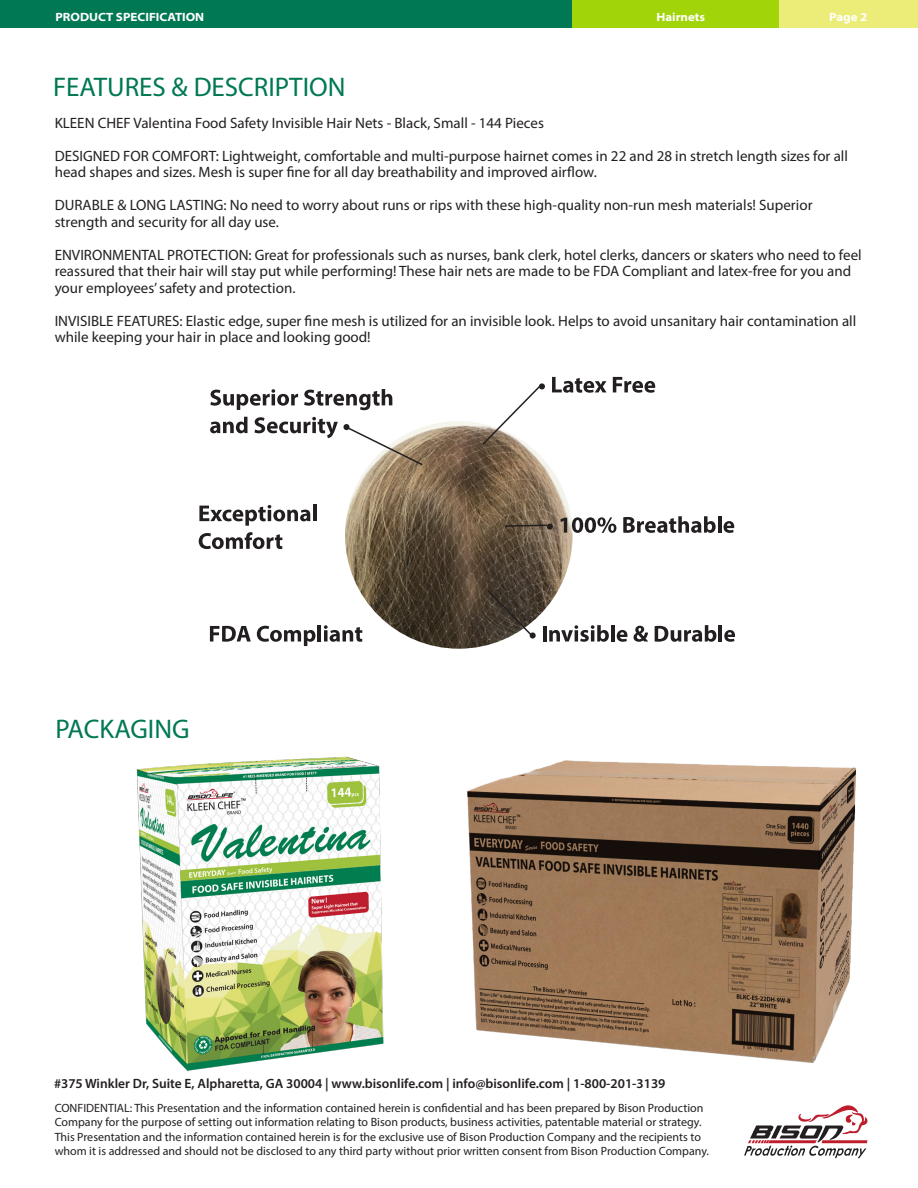
<style>
.page{position:relative;width:918px;height:1188px;background:#fff}
.page>*{position:absolute;margin:0;border:0;box-sizing:border-box;transform-origin:0 0}
.t1{font:27px "Myriad Pro";color:#007854}
.t2{font:15px/16.5px "Myriad Pro";color:#231f20}
.t3{font:600 13.5px "Myriad Pro";color:#231f20}
.t4{font:12px/14.4px "Myriad Pro";color:#231f20}
.t5{font:700 semi-expanded 12px "Myriad Pro";color:#fff}
</style>
<div class="page">
<div style="left:764px;top:0;width:154px;height:28px;background:#ecec79"></div>
<div style="left:502px;top:0;width:277px;height:28px;background:#a2d40a"></div>
<div style="left:0;top:0;width:572px;height:28px;background:#007854"></div>
<svg style="left:744px;top:1105px;width:124px;height:53px"></svg>
<img style="left:345px;top:421px;width:228px;height:228px;border-radius:114px">
<svg style="left:552px;top:377px;width:55px;height:16px"></svg>
<svg style="left:613px;top:377px;width:42px;height:16px"></svg>
<svg style="left:548px;top:524px;width:5px;height:6px"></svg>
<svg style="left:560px;top:517px;width:56px;height:16px"></svg>
<svg style="left:623px;top:516px;width:93px;height:17px"></svg>
<hr style="left:718px;top:516px;width:3px;height:17px;background:#231f20">
<svg style="left:724px;top:521px;width:10px;height:12px"></svg>
<svg style="left:199px;top:505px;width:111px;height:21px"></svg>
<hr style="left:313px;top:505px;width:4px;height:16px;background:#231f20">
<svg style="left:199px;top:532px;width:83px;height:17px"></svg>
<svg style="left:210px;top:626px;width:41px;height:16px"></svg>
<svg style="left:257px;top:626px;width:58px;height:20px"></svg>
<hr style="left:318px;top:625px;width:3px;height:17px;background:#231f20">
<svg style="left:324px;top:625px;width:38px;height:17px"></svg>
<svg style="left:210px;top:389px;width:88px;height:21px"></svg>
<svg style="left:304px;top:389px;width:38px;height:17px"></svg>
<svg style="left:210px;top:417px;width:38px;height:16px"></svg>
<svg style="left:254px;top:417px;width:84px;height:21px"></svg>
<hr style="left:543px;top:626px;width:3px;height:16px;background:#231f20">
<svg style="left:549px;top:625px;width:60px;height:17px"></svg>
<hr style="left:611px;top:625px;width:4px;height:17px;background:#231f20">
<svg style="left:617px;top:630px;width:10px;height:12px"></svg>
<svg style="left:634px;top:626px;width:14px;height:16px"></svg>
<svg style="left:655px;top:625px;width:61px;height:17px"></svg>
<hr style="left:719px;top:625px;width:3px;height:17px;background:#231f20">
<svg style="left:724px;top:630px;width:11px;height:12px"></svg>
<svg style="left:342px;top:384px;width:206px;height:255px"></svg>
<img style="left:467px;top:760px;width:390px;height:303px">
<img style="left:136px;top:756px;width:248px;height:316px">
<p class="t5" style="left:656px;top:9px;width:50px">Hairnets</p>
<p class="t5" style="left:56px;top:9px;width:150px">PRODUCT SPECIFICATION</p>
<p class="t5" style="left:829px;top:9px;width:40px">Page 2</p>
<p class="t1" style="left:53px;top:70px;width:294px">FEATURES &amp; DESCRIPTION</p>
<p class="t2" style="left:55px;top:114px;width:491px">KLEEN CHEF Valentina Food Safety Invisible Hair Nets - Black, Small - 144 Pieces</p>
<p class="t2" style="left:55px;top:147px;width:795px">DESIGNED FOR COMFORT: Lightweight, comfortable and multi-purpose hairnet comes in 22 and 28 in stretch length sizes for all head shapes and sizes. Mesh is super fine for all day breathability and improved airflow.</p>
<p class="t2" style="left:55px;top:197px;width:759px">DURABLE &amp; LONG LASTING: No need to worry about runs or rips with these high-quality non-run mesh materials! Superior strength and security for all day use.</p>
<p class="t2" style="left:55px;top:246px;width:809px">ENVIRONMENTAL PROTECTION: Great for professionals such as nurses, bank clerk, hotel clerks, dancers or skaters who need to feel reassured that their hair will stay put while performing! These hair nets are made to be FDA Compliant and latex-free for you and your employees’ safety and protection.</p>
<p class="t2" style="left:55px;top:312px;width:803px">INVISIBLE FEATURES: Elastic edge, super fine mesh is utilized for an invisible look. Helps to avoid unsanitary hair contamination all while keeping your hair in place and looking good!</p>
<p class="t1" style="left:56px;top:713px;width:136px">PACKAGING</p>
<p class="t3" style="left:54px;top:1075px;width:613px">#375 Winkler Dr, Suite E, Alpharetta, GA 30004 | www.bisonlife.com | info@bisonlife.com | 1-800-201-3139</p>
<p class="t4" style="left:55px;top:1100px;width:656px">CONFIDENTIAL: This Presentation and the information contained herein is confidential and has been prepared by Bison Production Company for the purpose of setting out information relating to Bison products, business activities, patentable material or strategy.<br>This Presentation and the information contained herein is for the exclusive use of Bison Production Company and the recipients to whom it is addressed and should not be disclosed to any third party without prior written consent from Bison Production Company.</p>
</div>
